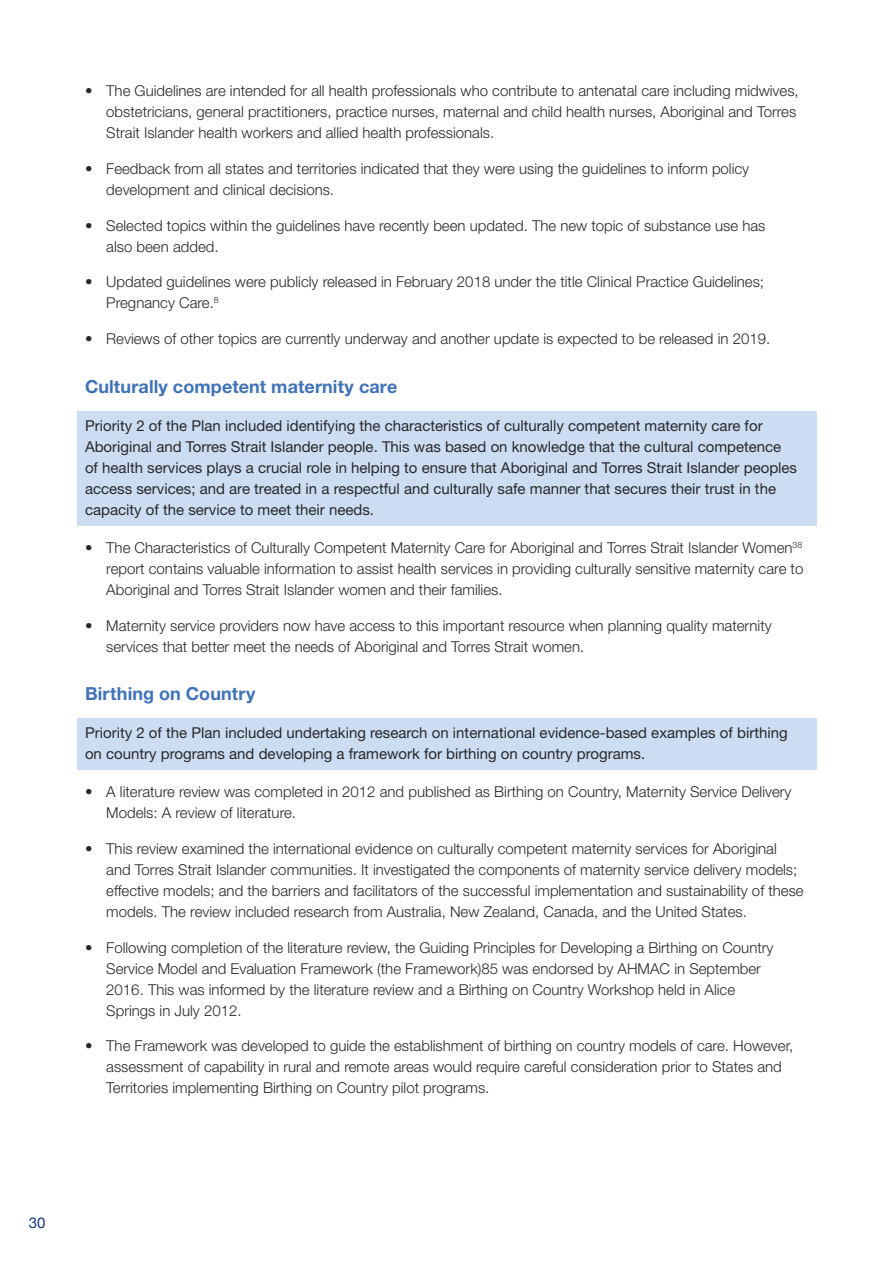
<style>
.page{position:relative;width:893px;height:1263px;background:#fff}
.page>*{position:absolute;margin:0;border:0;box-sizing:border-box;transform-origin:0 0}
.t1{font:700 18px "Helvetica Neue LT Std";letter-spacing:.005em;color:#4072b8}
.t2{font:300 15px/21px "Helvetica Neue LT Std";color:#292829}
.t3{font:15px/21px "Helvetica Neue LT Std";color:#292829}
.t4{font:15px "Helvetica Neue";color:#163683}
</style>
<div class="page">
<div style="left:77px;top:411px;width:739px;height:115px;background:#ccddf2"></div>
<div style="left:77px;top:718px;width:739px;height:52px;background:#ccddf2"></div>
<p class="t2" style="left:106px;top:80px;width:694px;text-indent:-21px">• The Guidelines are intended for all health professionals who contribute to antenatal care including midwives, obstetricians, general practitioners, practice nurses, maternal and child health nurses, Aboriginal and Torres<br>Strait Islander health workers and allied health professionals.</p>
<p class="t2" style="left:106px;top:157px;width:644px;text-indent:-21px">• Feedback from all states and territories indicated that they were using the guidelines to inform policy development and clinical decisions.</p>
<p class="t2" style="left:106px;top:214px;width:661px;text-indent:-21px">• Selected topics within the guidelines have recently been updated. The new topic of substance use has also been added.</p>
<p class="t2" style="left:106px;top:271px;width:659px;text-indent:-21px">• Updated guidelines were publicly released in February 2018 under the title Clinical Practice Guidelines;<br>Pregnancy Care.<sup>8</sup></p>
<p class="t2" style="left:85px;top:328px;width:687px">• Reviews of other topics are currently underway and another update is expected to be released in 2019.</p>
<p class="t1" style="left:85px;top:375px;width:314px">Culturally competent maternity care</p>
<p class="t3" style="left:85px;top:415px;width:714px">Priority 2 of the Plan included identifying the characteristics of culturally competent maternity care for Aboriginal and Torres Strait Islander people. This was based on knowledge that the cultural competence of health services plays a crucial role in helping to ensure that Aboriginal and Torres Strait Islander peoples access services; and are treated in a respectful and culturally safe manner that secures their trust in the capacity of the service to meet their needs.</p>
<p class="t2" style="left:106px;top:536px;width:699px;text-align:justify;text-indent:-21px">• The Characteristics of Culturally Competent Maternity Care for Aboriginal and Torres Strait Islander Women<sup>38 </sup>report contains valuable information to assist health services in providing culturally sensitive maternity care to Aboriginal and Torres Strait Islander women and their families.</p>
<p class="t2" style="left:106px;top:614px;width:667px;text-indent:-21px">• Maternity service providers now have access to this important resource when planning quality maternity services that better meet the needs of Aboriginal and Torres Strait women.</p>
<p class="t1" style="left:85px;top:682px;width:172px">Birthing on Country</p>
<p class="t3" style="left:85px;top:722px;width:704px">Priority 2 of the Plan included undertaking research on international evidence-based examples of birthing on country programs and developing a framework for birthing on country programs.</p>
<p class="t2" style="left:106px;top:781px;width:687px;text-indent:-21px">• A literature review was completed in 2012 and published as Birthing on Country, Maternity Service Delivery<br>Models: A review of literature.</p>
<p class="t2" style="left:106px;top:837px;width:699px;text-indent:-21px">• This review examined the international evidence on culturally competent maternity services for Aboriginal and Torres Strait Islander communities. It investigated the components of maternity service delivery models; effective models; and the barriers and facilitators of the successful implementation and sustainability of these models. The review included research from Australia, New Zealand, Canada, and the United States.</p>
<p class="t2" style="left:106px;top:936px;width:669px;text-indent:-21px">• Following completion of the literature review, the Guiding Principles for Developing a Birthing on Country Service Model and Evaluation Framework (the Framework)85 was endorsed by AHMAC in September 2016. This was informed by the literature review and a Birthing on Country Workshop held in Alice Springs in July 2012.</p>
<p class="t2" style="left:106px;top:1035px;width:688px;text-indent:-21px">• The Framework was developed to guide the establishment of birthing on country models of care. However, assessment of capability in rural and remote areas would require careful consideration prior to States and<br>Territories implementing Birthing on Country pilot programs.</p>
<p class="t4" style="left:29px;top:1211px;width:18px">30</p>
</div>
